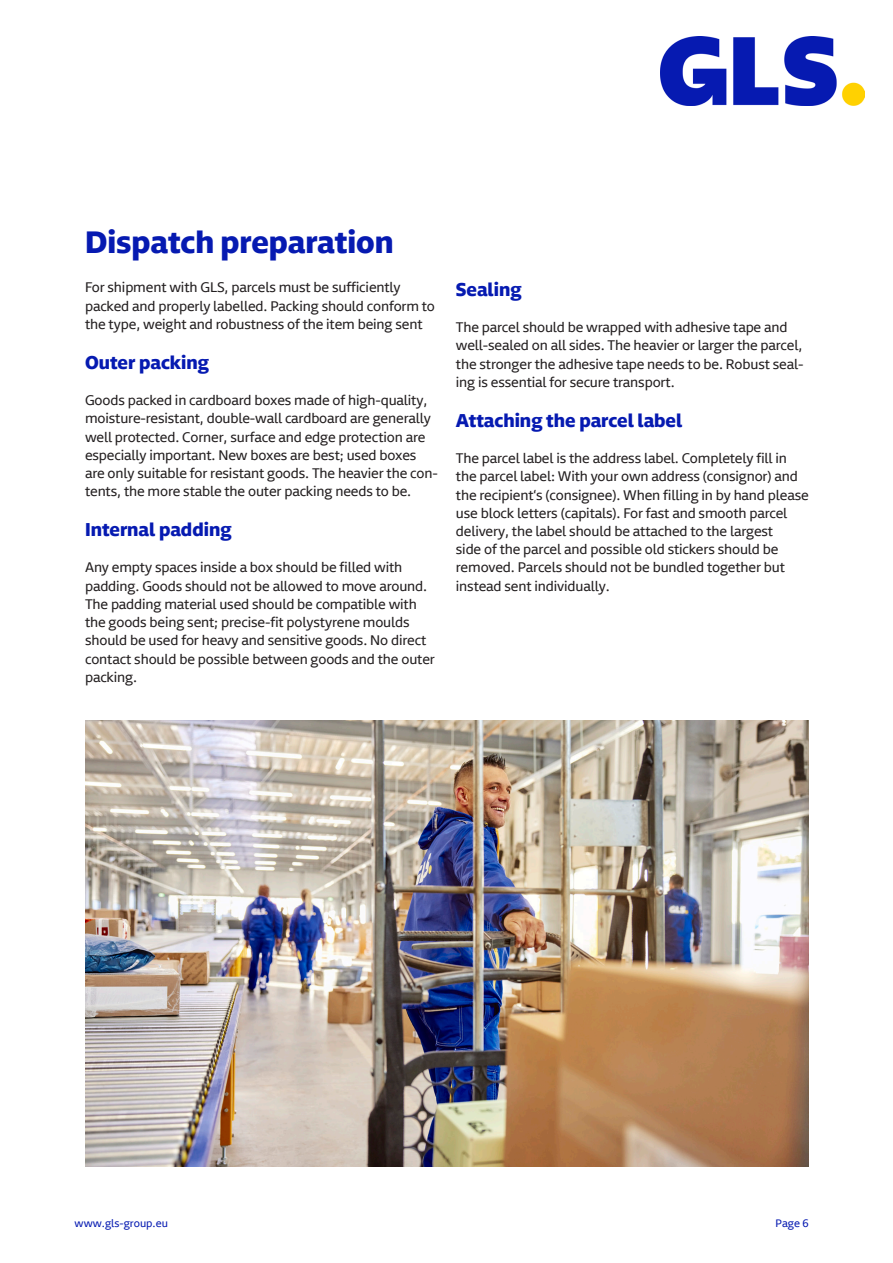
<style>
.page{position:relative;width:893px;height:1263px;background:#fff}
.page>*{position:absolute;margin:0;border:0;box-sizing:border-box;transform-origin:0 0}
.t1{font:700 30px "Newson GLSDTP";color:#061ab1}
.t2{font:700 18px "Newson GLSDTP";color:#061ab1}
.t3{font:13.5px/18.1px "Newson GLSDTP";letter-spacing:-.01em;color:#231f20}
.t4{font:10.5px "Newson GLSDTP";color:#061ab1}
</style>
<div class="page">
<img style="left:85px;top:721px;width:724px;height:445px">
<img style="left:661px;top:36px;width:203px;height:69px">
<h1 class="t1" style="left:85px;top:214px;width:310px">Dispatch preparation</h1>
<p class="t3" style="left:85px;top:277px;width:351px">For shipment with GLS, parcels must be sufficiently packed and properly labelled. Packing should conform to the type, weight and robustness of the item being sent</p>
<h2 class="t2" style="left:85px;top:345px;width:125px">Outer packing</h2>
<p class="t3" style="left:85px;top:389px;width:354px">Goods packed in cardboard boxes made of high-quality, moisture-resistant, double-wall cardboard are generally well protected. Corner, surface and edge protection are especially important. New boxes are best; used boxes are only suitable for resistant goods. The heavier the con&shy;tents, the more stable the outer packing needs to be.</p>
<h2 class="t2" style="left:85px;top:513px;width:148px">Internal padding</h2>
<p class="t3" style="left:85px;top:557px;width:351px">Any empty spaces inside a box should be filled with padding. Goods should not be allowed to move around.<br>The padding material used should be compatible with the goods being sent; precise-fit polystyrene moulds should be used for heavy and sensitive goods. No direct contact should be possible between goods and the outer packing.</p>
<h2 class="t2" style="left:456px;top:272px;width:67px">Sealing</h2>
<p class="t3" style="left:456px;top:316px;width:349px">The parcel should be wrapped with adhesive tape and well-sealed on all sides. The heavier or larger the parcel, the stronger the adhesive tape needs to be. Robust seal&shy;ing is essential for secure transport.</p>
<h2 class="t2" style="left:456px;top:403px;width:228px">Attaching the parcel label</h2>
<p class="t3" style="left:456px;top:447px;width:354px">The parcel label is the address label. Completely fill in the parcel label: With your own address (consignor) and the recipient‘s (consignee). When filling in by hand please use block letters (capitals). For fast and smooth parcel delivery, the label should be attached to the largest<br>side of the parcel and possible old stickers should be removed. Parcels should not be bundled together but instead sent individually.</p>
<p class="t4" style="left:75px;top:1214px;width:95px">www.gls-group.eu</p>
<p class="t4" style="left:776px;top:1214px;width:35px">Page 6</p>
</div>
